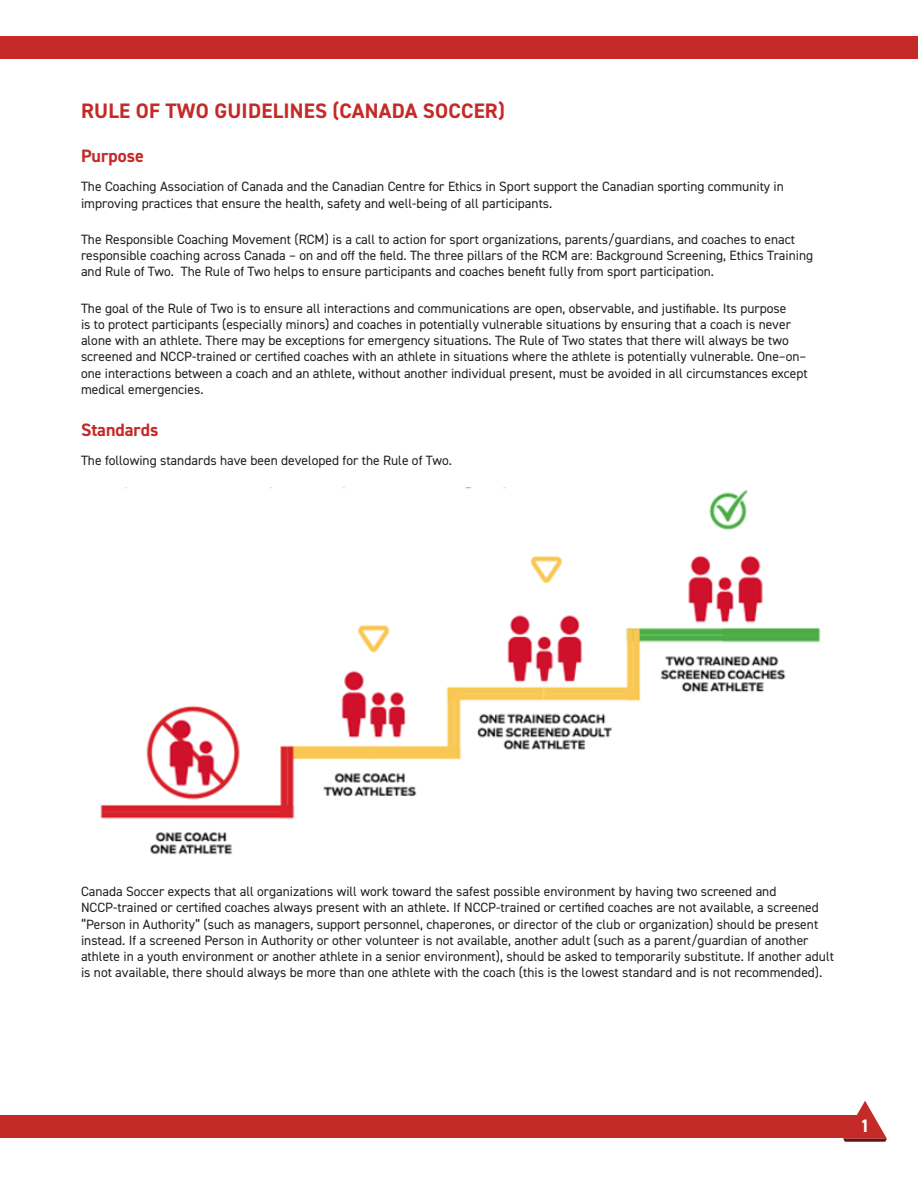
<style>
.page{position:relative;width:918px;height:1188px;background:#fff}
.page>*{position:absolute;margin:0;border:0;box-sizing:border-box;transform-origin:0 0}
.section_headers{font:700 21px "DIN2014";letter-spacing:.01em;color:#c42a27}
.section_subtitles{font:700 18px "DIN2014";color:#c42a27}
.t1{font:700 18px "DIN2014";color:#fff}
.Body_text{font:13.5px/16.2px "DIN2014";color:#231f20}
</style>
<div class="page">
<div style="left:0;top:1115px;width:864px;height:22px;background:#c42a27"></div>
<svg style="left:843px;top:1101px;width:44px;height:41px"></svg>
<div style="left:0;top:37px;width:918px;height:22px;background:#c42a27"></div>
<img style="left:100px;top:487px;width:721px;height:368px">
<p class="section_headers" style="left:81px;top:96px;width:425px">RULE OF TWO GUIDELINES (CANADA SOCCER)</p>
<p class="section_subtitles" style="left:81px;top:143px;width:64px">Purpose</p>
<p class="Body_text" style="left:81px;top:178px;width:705px">The Coaching Association of Canada and the Canadian Centre for Ethics in Sport support the Canadian sporting community in improving practices that ensure the health, safety and well-being of all participants.</p>
<p class="Body_text" style="left:81px;top:231px;width:734px">The Responsible Coaching Movement (RCM) is a call to action for sport organizations, parents/guardians, and coaches to enact responsible coaching across Canada – on and off the field. The three pillars of the RCM are: Background Screening, Ethics Training and Rule of Two. The Rule of Two helps to ensure participants and coaches benefit fully from sport participation.</p>
<p class="Body_text" style="left:81px;top:300px;width:728px">The goal of the Rule of Two is to ensure all interactions and communications are open, observable, and justifiable. Its purpose<br>is to protect participants (especially minors) and coaches in potentially vulnerable situations by ensuring that a coach is never alone with an athlete. There may be exceptions for emergency situations. The Rule of Two states that there will always be two screened and NCCP-trained or certified coaches with an athlete in situations where the athlete is potentially vulnerable. One–on– one interactions between a coach and an athlete, without another individual present, must be avoided in all circumstances except medical emergencies.</p>
<p class="section_subtitles" style="left:81px;top:418px;width:79px">Standards</p>
<p class="Body_text" style="left:81px;top:452px;width:372px">The following standards have been developed for the Rule of Two.</p>
<p class="Body_text" style="left:81px;top:883px;width:754px">Canada Soccer expects that all organizations will work toward the safest possible environment by having two screened and NCCP-trained or certified coaches always present with an athlete. If NCCP-trained or certified coaches are not available, a screened “Person in Authority” (such as managers, support personnel, chaperones, or director of the club or organization) should be present instead. If a screened Person in Authority or other volunteer is not available, another adult (such as a parent/guardian of another athlete in a youth environment or another athlete in a senior environment), should be asked to temporarily substitute. If another adult is not available, there should always be more than one athlete with the coach (this is the lowest standard and is not recommended).</p>
<h2 class="t1" style="left:860px;top:1114px;width:11px">1</h2>
</div>
